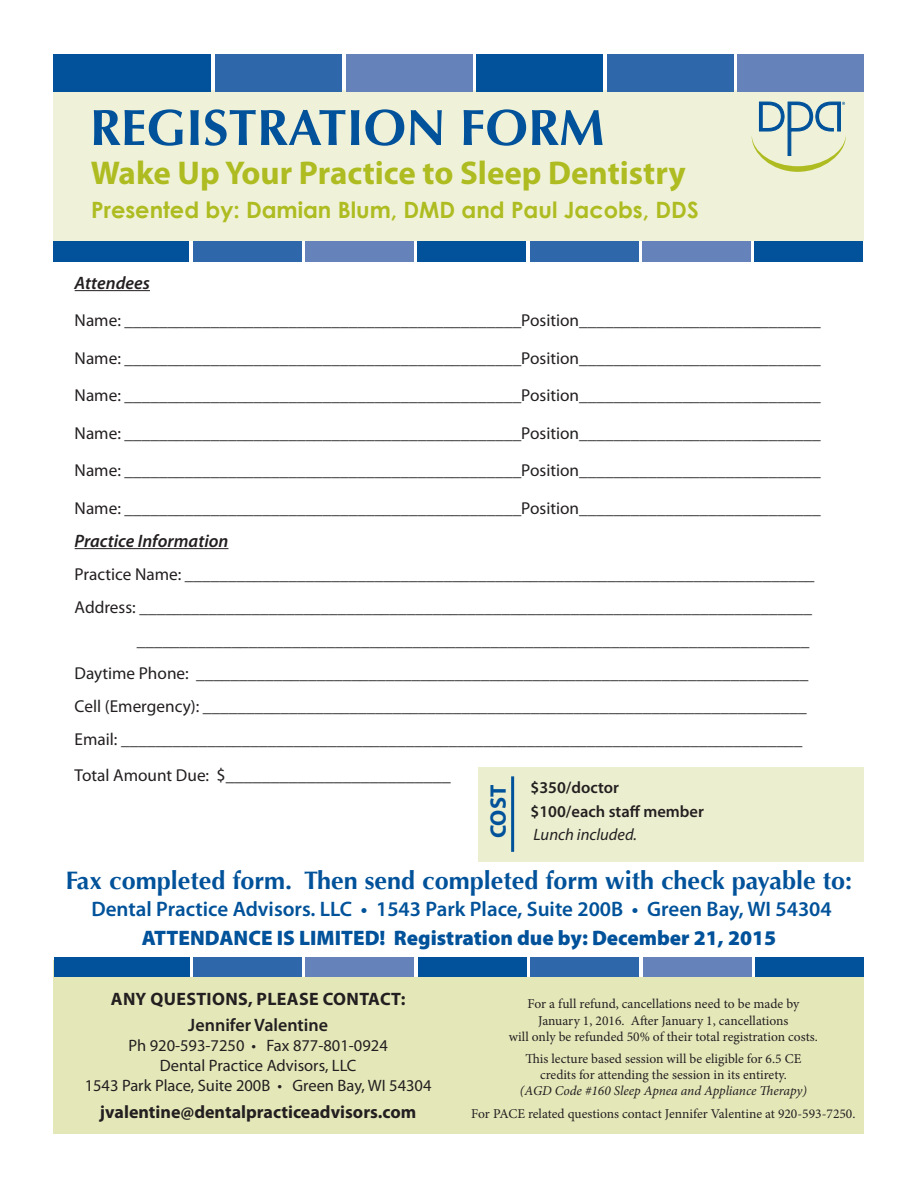
<style>
.page{position:relative;width:918px;height:1188px;background:#fff}
.page>*{position:absolute;margin:0;border:0;box-sizing:border-box;transform-origin:0 0}
.t1{font:700 51px "Optima";color:#01529a}
.t2{font:700 33px "Myriad Pro";color:#aebc21}
.t3{font:700 25.2px "Optima";color:#01529a}
.t4{font:700 22.5px "Century Gothic";color:#aebc21}
.t5{font:700 22.5px "Myriad Pro";color:#01529a}
.t6{font:600 21px "Myriad Pro";color:#01529a}
.t7{font:900 21px "Myriad Pro";color:#01529a}
.t8{font:18px "Myriad Pro";color:#231f20}
.t9{font:700 18px "Myriad Pro";color:#231f20}
.t10{font:italic 600 18px "Myriad Pro";color:#231f20}
.t11{font:700 18px "Myriad Pro";letter-spacing:.02em;color:#231f20}
.t12{font:600 18px "Myriad Pro";color:#231f20}
.t13{font:17.25px "Myriad Pro";color:#231f20}
.t14{font:16.5px "Myriad Pro";color:#231f20}
.t15{font:600 16.5px "Myriad Pro";color:#231f20}
.t16{font:italic 16.5px "Myriad Pro";color:#231f20}
.t17{font:13.5px "Minion Pro";color:#231f20}
.t18{font:italic 13.5px "Minion Pro";letter-spacing:-.005em;color:#231f20}
.s1{font-size:17.25px}
</style>
<div class="page">
<div style="left:54px;top:91px;width:810px;height:151px;background:#eff2d9"></div>
<svg style="left:752px;top:101px;width:94px;height:71px"></svg>
<svg style="left:301px;top:242px;width:454px;height:20px"></svg>
<div style="left:54px;top:241px;width:135px;height:21px;background:#01529a"></div>
<div style="left:193px;top:241px;width:108px;height:21px;background:#2e68aa"></div>
<div style="left:305px;top:241px;width:109px;height:21px;background:#6582ba"></div>
<div style="left:418px;top:241px;width:108px;height:21px;background:#01529a"></div>
<div style="left:530px;top:241px;width:108px;height:21px;background:#2e68aa"></div>
<div style="left:642px;top:241px;width:109px;height:21px;background:#6582ba"></div>
<div style="left:755px;top:241px;width:108px;height:21px;background:#01529a"></div>
<hr style="left:75px;top:290px;width:75px;height:1px;background:#231f20">
<hr style="left:75px;top:548px;width:153px;height:1px;background:#231f20">
<div style="left:54px;top:960px;width:810px;height:174px;background:#e4e8b9"></div>
<div style="left:479px;top:768px;width:385px;height:94px;background:#ebeecf"></div>
<hr style="left:511px;top:776px;width:3px;height:76px;background:#01529a">
<div style="left:87px;top:957px;width:777px;height:20px;background:#fff"></div>
<div style="left:54px;top:957px;width:135px;height:19px;background:#01529a"></div>
<div style="left:193px;top:957px;width:109px;height:19px;background:#2e68aa"></div>
<div style="left:306px;top:957px;width:108px;height:19px;background:#6582ba"></div>
<div style="left:418px;top:957px;width:109px;height:19px;background:#01529a"></div>
<div style="left:530px;top:957px;width:109px;height:19px;background:#2e68aa"></div>
<div style="left:643px;top:957px;width:109px;height:19px;background:#6582ba"></div>
<div style="left:755px;top:957px;width:109px;height:19px;background:#01529a"></div>
<div style="left:54px;top:54px;width:157px;height:38px;background:#01529a"></div>
<div style="left:215px;top:54px;width:127px;height:38px;background:#2e68aa"></div>
<div style="left:346px;top:54px;width:126px;height:38px;background:#6582ba"></div>
<div style="left:477px;top:54px;width:126px;height:38px;background:#01529a"></div>
<div style="left:607px;top:54px;width:126px;height:38px;background:#2e68aa"></div>
<div style="left:738px;top:54px;width:126px;height:38px;background:#6582ba"></div>
<p class="t1" style="left:90px;top:98px;width:516px">REGISTRATION FORM</p>
<p class="t2" style="left:91px;top:152px;width:597px">Wake Up Your Practice to Sleep Dentistry</p>
<p class="t4" style="left:91px;top:193px;width:609px">Presented by: Damian Blum, DMD and Paul Jacobs, DDS</p>
<p class="t10" style="left:75px;top:271px;width:77px">Attendees</p>
<p class="t13" style="left:75px;top:310px;width:748px">Name: ______________________________________________Position____________________________</p>
<p class="t13" style="left:75px;top:347px;width:748px">Name: ______________________________________________Position____________________________</p>
<p class="t13" style="left:75px;top:385px;width:748px">Name: ______________________________________________Position____________________________</p>
<p class="t13" style="left:75px;top:422px;width:748px">Name: ______________________________________________Position____________________________</p>
<p class="t13" style="left:75px;top:460px;width:748px">Name: ______________________________________________Position____________________________</p>
<p class="t13" style="left:75px;top:497px;width:748px">Name: ______________________________________________Position____________________________</p>
<p class="t10" style="left:75px;top:529px;width:155px">Practice Information</p>
<p class="t13" style="left:75px;top:563px;width:741px">Practice Name: _________________________________________________________________________</p>
<p class="t13" style="left:75px;top:596px;width:739px">Address: ______________________________________________________________________________</p>
<p class="t13" style="left:137px;top:629px;width:674px">______________________________________________________________________________</p>
<p class="t13" style="left:75px;top:662px;width:735px">Daytime Phone: _______________________________________________________________________</p>
<p class="t13" style="left:75px;top:695px;width:734px">Cell (Emergency): ______________________________________________________________________</p>
<p class="t13" style="left:75px;top:728px;width:729px">Email: _______________________________________________________________________________</p>
<p class="t8" style="left:75px;top:764px;width:378px"><span class="s1">Total Amount Due:</span> $_________________________</p>
<p class="t15" style="left:531px;top:777px;width:90px">$350/doctor</p>
<p class="t15" style="left:531px;top:801px;width:175px">$100/each staff member</p>
<p class="t5" style="left:484px;top:838px;width:55px;rotate:-90deg">COST</p>
<p class="t16" style="left:534px;top:824px;width:105px">Lunch included.</p>
<p class="t3" style="left:66px;top:866px;width:788px">Fax completed form. Then send completed form with check payable to:</p>
<p class="t6" style="left:91px;top:896px;width:742px">Dental Practice Advisors. LLC • 1543 Park Place, Suite 200B • Green Bay, WI 54304</p>
<p class="t7" style="left:142px;top:924px;width:636px">ATTENDANCE IS LIMITED! Registration due by: December 21, 2015</p>
<p class="t11" style="left:111px;top:987px;width:296px">ANY QUESTIONS, PLEASE CONTACT:</p>
<p class="t12" style="left:188px;top:1014px;width:141px">Jennifer Valentine</p>
<p class="t14" style="left:128px;top:1035px;width:261px">Ph 920-593-7250 • Fax 877-801-0924</p>
<p class="t14" style="left:160px;top:1055px;width:198px">Dental Practice Advisors, LLC</p>
<p class="t14" style="left:85px;top:1075px;width:348px">1543 Park Place, Suite 200B • Green Bay, WI 54304</p>
<p class="t9" style="left:100px;top:1100px;width:318px">jvalentine@dentalpracticeadvisors.com</p>
<p class="t17" style="left:528px;top:995px;width:273px">For a full refund, cancellations need to be made by</p>
<p class="t17" style="left:538px;top:1011px;width:252px">January 1, 2016. After January 1, cancellations</p>
<p class="t17" style="left:509px;top:1028px;width:310px">will only be refunded 50% of their total registration costs.</p>
<p class="t17" style="left:525px;top:1050px;width:277px">This lecture based session will be eligible for 6.5 CE</p>
<p class="t17" style="left:540px;top:1066px;width:248px">credits for attending the session in its entirety.</p>
<p class="t18" style="left:520px;top:1082px;width:288px">(AGD Code #160 Sleep Apnea and Appliance Therapy)</p>
<p class="t17" style="left:471px;top:1104px;width:386px">For PACE related questions contact Jennifer Valentine at 920-593-7250.</p>
</div>
